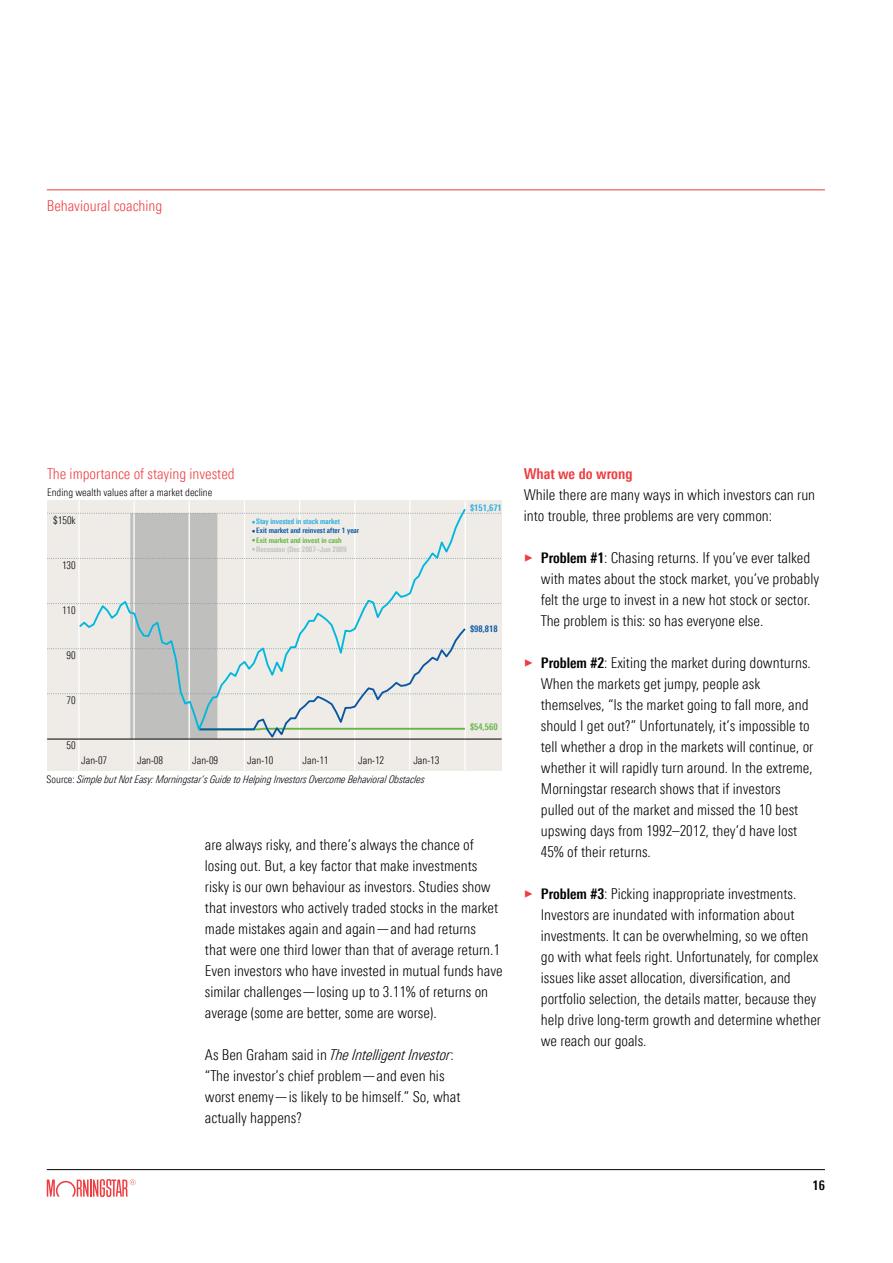
<style>
.page{position:relative;width:893px;height:1263px;background:#fff}
.page>*{position:absolute;margin:0;border:0;box-sizing:border-box;transform-origin:0 0}
.t1{font:300 condensed 15px/21px "Univers Nextfor MORN";color:#000}
.t2{font:300 condensed 15px "Univers Nextfor MORN";color:#ee3d41}
.t3{font:700 condensed 15px "Univers Nextfor MORN";color:#ee3d41}
.t4{font:700 condensed 13.2px "Univers Nextfor MORN";color:#000}
.t5{font:italic 300 condensed 10.5px/18.9px "Univers Nextfor MORN";color:#000}
.t6{font:300 condensed 10.5px "Univers Nextfor MORN";color:#000}
.t7{font:700 condensed 9px "Univers Nextfor MORN";color:#28abe1}
.t8{font:700 condensed 9px "Univers Nextfor MORN";color:#65b445}
.t9{font:700 condensed 9px "Univers Nextfor MORN";color:#0757a4}
.t10{font:700 condensed 7.5px "Univers Nextfor MORN";color:#0757a4}
.t11{font:700 condensed 7.5px "Univers Nextfor MORN";color:#28abe1}
.t12{font:700 condensed 7.5px "Univers Nextfor MORN";color:#65b445}
.t13{font:700 condensed 7.5px "Univers Nextfor MORN";color:#bfbfc0}
.s1{font-size:7.65px}
.s2{font-style:normal}
.s3{font-style:italic}
.s4{color:#ee3d41}
.s5{font-weight:700;font-size:14.7px}
</style>
<div class="page">
<hr style="left:47px;top:1169px;width:778px;height:1px;background:#000">
<svg style="left:47px;top:1179px;width:89px;height:18px"></svg>
<hr style="left:47px;top:190px;width:778px;height:1px;background:#ee3d41">
<div style="left:47px;top:500px;width:455px;height:270px;background:#efebe6"></div>
<hr style="left:464px;top:501px;width:2px;height:269px;background:#fff">
<hr style="left:354px;top:501px;width:1px;height:269px;background:#fff">
<hr style="left:299px;top:501px;width:1px;height:269px;background:#fff">
<hr style="left:244px;top:501px;width:1px;height:269px;background:#fff">
<hr style="left:189px;top:501px;width:1px;height:269px;background:#fff">
<hr style="left:133px;top:501px;width:2px;height:269px;background:#fff">
<hr style="left:78px;top:501px;width:2px;height:269px;background:#fff">
<hr style="left:409px;top:501px;width:2px;height:269px;background:#fff">
<svg style="left:47px;top:513px;width:455px;height:227px"></svg>
<svg style="left:77px;top:507px;width:390px;height:228px"></svg>
<p class="t2" style="left:47px;top:197px;width:117px">Behavioural coaching</p>
<p class="t2" style="left:47px;top:465px;width:189px">The importance of staying invested</p>
<p class="t6" style="left:47px;top:486px;width:167px">Ending wealth values after a market decline</p>
<p class="t6" style="left:53px;top:515px;width:24px">$150k</p>
<p class="t6" style="left:62px;top:560px;width:15px">130</p>
<p class="t6" style="left:62px;top:605px;width:15px">110</p>
<p class="t6" style="left:67px;top:650px;width:11px">90</p>
<p class="t6" style="left:67px;top:695px;width:11px">70</p>
<p class="t6" style="left:67px;top:740px;width:11px">50</p>
<p class="t11" style="left:252px;top:517px;width:90px"><span class="s1">•</span>Stay invested in stock market</p>
<p class="t10" style="left:252px;top:526px;width:109px"><span class="s1">•</span>Exit market and reinvest after 1 year</p>
<p class="t12" style="left:252px;top:535px;width:91px"><span class="s1">•</span>Exit market and invest in cash</p>
<p class="t13" style="left:252px;top:544px;width:96px"><span class="s1">•</span>Recession (Dec 2007–Jun 2009</p>
<p class="t5" style="left:47px;top:751px;width:394px;text-indent:367px"><span class="s2">Jan-13<br>Source:</span> Simple but Not Easy: Morningstar’s Guide to Helping Investors Overcome Behavioral Obstacles</p>
<p class="t6" style="left:81px;top:754px;width:28px">Jan-07</p>
<p class="t6" style="left:137px;top:754px;width:28px">Jan-08</p>
<p class="t6" style="left:192px;top:754px;width:28px">Jan-09</p>
<p class="t6" style="left:247px;top:754px;width:28px">Jan-10</p>
<p class="t6" style="left:303px;top:754px;width:28px">Jan-11</p>
<p class="t6" style="left:358px;top:754px;width:28px">Jan-12</p>
<p class="t7" style="left:470px;top:503px;width:33px">$151,671</p>
<p class="t9" style="left:470px;top:623px;width:29px">$98,818</p>
<p class="t8" style="left:470px;top:721px;width:29px">$54,560</p>
<p class="t1" style="left:205px;top:834px;width:299px">are always risky, and there’s always the chance of losing out. But, a key factor that make investments risky is our own behaviour as investors. Studies show that investors who actively traded stocks in the market made mistakes again and again—and had returns<br>that were one third lower than that of average return.1<br>Even investors who have invested in mutual funds have similar challenges—losing up to 3.11% of returns on average (some are better, some are worse).</p>
<p class="t1" style="left:205px;top:1044px;width:257px">As Ben Graham said in <span class="s3">The Intelligent Investor</span>: “The investor’s chief problem—and even his worst enemy—is likely to be himself.” So, what actually happens?</p>
<p class="t3" style="left:524px;top:465px;width:110px">What we do wrong</p>
<p class="t1" style="left:524px;top:484px;width:293px">While there are many ways in which investors can run into trouble, three problems are very common:</p>
<p class="t1" style="left:541px;top:547px;width:280px;text-indent:-17px"><span class="s4">✓</span> <span class="s5">Problem #1</span>: Chasing returns. If you’ve ever talked with mates about the stock market, you’ve probably felt the urge to invest in a new hot stock or sector.<br>The problem is this: so has everyone else.</p>
<p class="t1" style="left:541px;top:652px;width:274px;text-indent:-17px"><span class="s4">✓</span> <span class="s5">Problem #2</span>: Exiting the market during downturns.<br>When the markets get jumpy, people ask themselves, “Is the market going to fall more, and should I get out?” Unfortunately, it’s impossible to tell whether a drop in the markets will continue, or whether it will rapidly turn around. In the extreme, Morningstar research shows that if investors pulled out of the market and missed the 10 best upswing days from 1992–2012, they’d have lost 45% of their returns.</p>
<p class="t1" style="left:541px;top:883px;width:282px;text-indent:-17px"><span class="s4">✓</span> <span class="s5">Problem #3</span>: Picking inappropriate investments.<br>Investors are inundated with information about investments. It can be overwhelming, so we often go with what feels right. Unfortunately, for complex issues like asset allocation, diversification, and portfolio selection, the details matter, because they help drive long-term growth and determine whether we reach our goals.</p>
<p class="t4" style="left:812px;top:1177px;width:14px">16</p>
</div>
